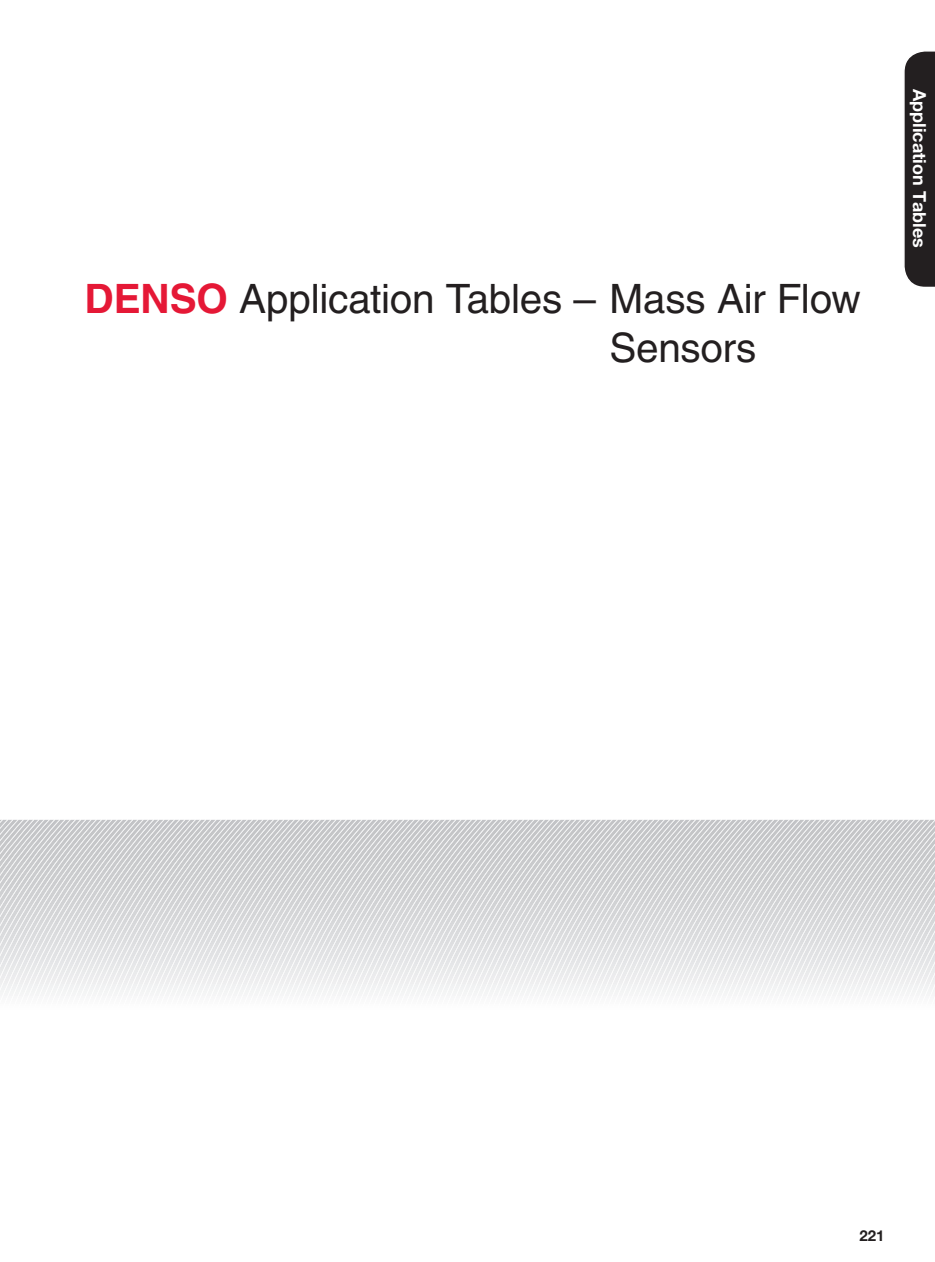
<style>
.page{position:relative;width:935px;height:1262px;background:#fff}
.page>*{position:absolute;margin:0;border:0;box-sizing:border-box;transform-origin:0 0}
.t1{font:40.5px/48.6px "Helvetica LT Std";letter-spacing:-.005em;color:#231f20}
.t2{font:700 18px "Helvetica Neue LT Pro";color:#fff}
.t3{font:700 15px "Helvetica Neue LT Pro";color:#231f20}
.s1{font-weight:700;color:#e51836}
</style>
<div class="page">
<svg style="left:0;top:820px;width:935px;height:174px"></svg>
<div style="left:904px;top:51px;width:31px;height:236px;background:#231f20"></div>
<p class="t1" style="left:610px;top:274px;width:253px;text-indent:-525px"><span class="s1">DENSO</span> Application Tables – Mass Air Flow<br>Sensors</p>
<p class="t2" style="left:931px;top:89px;width:160px;rotate:90deg">Application Tables</p>
<p class="t3" style="left:859px;top:1230px;width:26px">221</p>
</div>
